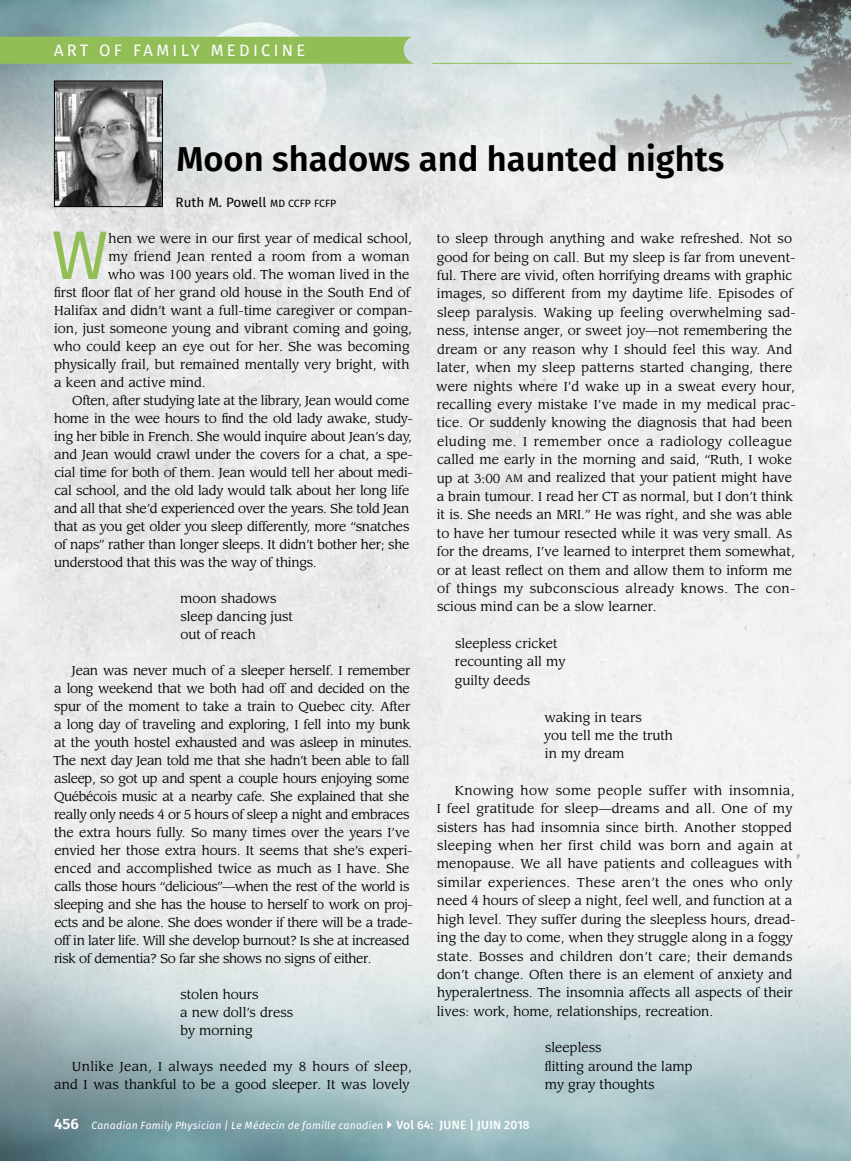
<style>
.page{position:relative;width:851px;height:1161px;background:#fff}
.page>*{position:absolute;margin:0;border:0;box-sizing:border-box;transform-origin:0 0}
.t1{font:68.85px "Fira Sans";color:#92be57}
.t2{font:600 34.5px "Fira Sans";color:#000}
.t3{font:16.5px "Fira Sans";letter-spacing:.2em;color:#fff}
.t4{font:13.5px "Fira Sans";color:#000}
.t5{font:12.75px/18.5px "Leawood Std";color:#000}
.t6{font:12.75px/18px "Leawood Std";letter-spacing:-.03em;color:#000}
.t7{font:12.75px/18px "Leawood Std";letter-spacing:-.02em;color:#000}
.t8{font:italic 10.5px "Fira Sans";letter-spacing:.015em;color:#fff}
.s1{font-size:10.5px}
.s2{font-weight:600;font-style:normal;font-size:15px}
.s3{font-weight:500;font-style:normal;font-size:12px}
</style>
<div class="page">
<img style="left:0;top:0;width:850px;height:243px">
<img style="left:0;top:855px;width:850px;height:306px">
<hr style="left:432px;top:63px;width:360px;height:1px;background:#92be57">
<div style="left:0;top:37px;width:415px;height:27px;background:#92be57"></div>
<img style="left:56px;top:83px;width:105px;height:122px">
<div style="left:54px;top:81px;width:109px;height:126px;border:1px solid #000"></div>
<svg style="left:387px;top:1120px;width:5px;height:9px"></svg>
<p class="t3" style="left:54px;top:38px;width:253px">ART OF FAMILY MEDICINE</p>
<h1 class="t2" style="left:176px;top:131px;width:549px">Moon shadows and haunted nights</h1>
<p class="t4" style="left:175px;top:192px;width:162px">Ruth M. Powell <span class="s1">MD CCFP FCFP</span></p>
<p class="t1" style="left:51px;top:203px;width:58px">W</p>
<p class="t5" style="left:109px;top:229px;width:305px">hen we were in our frst year of medical school,</p>
<p class="t5" style="left:436px;top:230px;width:361px">to sleep through anything and wake refreshed. Not so good for being on call. But my sleep is far from unevent&shy;ful. There are vivid, often horrifying dreams with graphic images, so different from my daytime life. Episodes of sleep paralysis. Waking up feeling overwhelming sad&shy;ness, intense anger, or sweet joy—not remembering the dream or any reason why I should feel this way. And later, when my sleep patterns started changing, there were nights where I’d wake up in a sweat every hour, recalling every mistake I’ve made in my medical prac&shy;tice. Or suddenly knowing the diagnosis that had been eluding me. I remember once a radiology colleague called me early in the morning and said, “Ruth, I woke up at 3:00 <span class="s1">AM</span> and realized that your patient might have a brain tumour. I read her CT as normal, but I don’t think it is. She needs an MRI.” He was right, and she was able to have her tumour resected while it was very small. As for the dreams, I’ve learned to interpret them somewhat, or at least refect on them and allow them to inform me of things my subconscious already knows. The con&shy;scious mind can be a slow learner.</p>
<p class="t5" style="left:455px;top:634px;width:104px">sleepless cricket</p>
<p class="t5" style="left:455px;top:653px;width:112px">recounting all my</p>
<p class="t5" style="left:455px;top:671px;width:77px">guilty deeds</p>
<p class="t5" style="left:544px;top:708px;width:130px">waking in tears<br>you tell me the truth in my dream</p>
<p class="t5" style="left:436px;top:781px;width:360px;text-indent:18px">Knowing how some people suffer with insomnia, I feel gratitude for sleep—dreams and all. One of my sisters has had insomnia since birth. Another stopped sleeping when her first child was born and again at menopause. We all have patients and colleagues with similar experiences. These aren’t the ones who only need 4 hours of sleep a night, feel well, and function at a high level. They suffer during the sleepless hours, dread&shy;ing the day to come, when they struggle along in a foggy state. Bosses and children don’t care; their demands don’t change. Often there is an element of anxiety and hyperalertness. The insomnia affects all aspects of their lives: work, home, relationships, recreation.</p>
<p class="t5" style="left:545px;top:1039px;width:149px">sleepless<br>fitting around the lamp my gray thoughts</p>
<p class="t8" style="left:54px;top:1117px;width:477px"><span class="s2">456</span> Canadian Family Physician | Le Médecin de famille canadien <span class="s3">Vol 64: JUNE | JUIN 2018</span></p>
<p class="t5" style="left:108px;top:248px;width:303px">my friend Jean rented a room from a woman</p>
<p class="t5" style="left:108px;top:266px;width:303px">who was 100 years old. The woman lived in the</p>
<p class="t5" style="left:54px;top:284px;width:358px">frst foor fat of her grand old house in the South End of</p>
<p class="t5" style="left:54px;top:302px;width:360px">Halifax and didn’t want a full-time caregiver or compan-</p>
<p class="t5" style="left:54px;top:320px;width:359px">ion, just someone young and vibrant coming and going,</p>
<p class="t5" style="left:54px;top:338px;width:357px">who could keep an eye out for her. She was becoming</p>
<p class="t5" style="left:54px;top:356px;width:356px">physically frail, but remained mentally very bright, with</p>
<p class="t5" style="left:54px;top:374px;width:153px">a keen and active mind.</p>
<p class="t7" style="left:54px;top:392px;width:360px;text-indent:18px">Often, after studying late at the library, Jean would come home in the wee hours to fnd the old lady awake, study&shy;ing her bible in French. She would inquire about Jean’s day, and Jean would crawl under the covers for a chat, a spe&shy;cial time for both of them. Jean would tell her about medi&shy;cal school, and the old lady would talk about her long life and all that she’d experienced over the years. She told Jean that as you get older you sleep differently, more “snatches of naps” rather than longer sleeps. It didn’t bother her; she understood that this was the way of things.</p>
<p class="t5" style="left:180px;top:590px;width:114px;line-height:18px">moon shadows sleep dancing just out of reach</p>
<p class="t6" style="left:53px;top:662px;width:361px;text-indent:19px">Jean was never much of a sleeper herself. I remember a long weekend that we both had off and decided on the spur of the moment to take a train to Quebec city. After a long day of traveling and exploring, I fell into my bunk at the youth hostel exhausted and was asleep in minutes.<br>The next day Jean told me that she hadn’t been able to fall asleep, so got up and spent a couple hours enjoying some Québécois music at a nearby cafe. She explained that she really only needs 4 or 5 hours of sleep a night and embraces the extra hours fully. So many times over the years I’ve envied her those extra hours. It seems that she’s experi&shy;enced and accomplished twice as much as I have. She calls those hours “delicious”—when the rest of the world is sleeping and she has the house to herself to work on proj&shy;ects and be alone. She does wonder if there will be a trade&shy;off in later life. Will she develop burnout? Is she at increased risk of dementia? So far she shows no signs of either.</p>
<p class="t5" style="left:180px;top:986px;width:114px;line-height:18px">stolen hours<br>a new doll’s dress by morning</p>
<p class="t5" style="left:54px;top:1058px;width:359px;line-height:18px;text-align:right">Unlike Jean, I always needed my 8 hours of sleep, and I was thankful to be a good sleeper. It was lovely</p>
</div>
